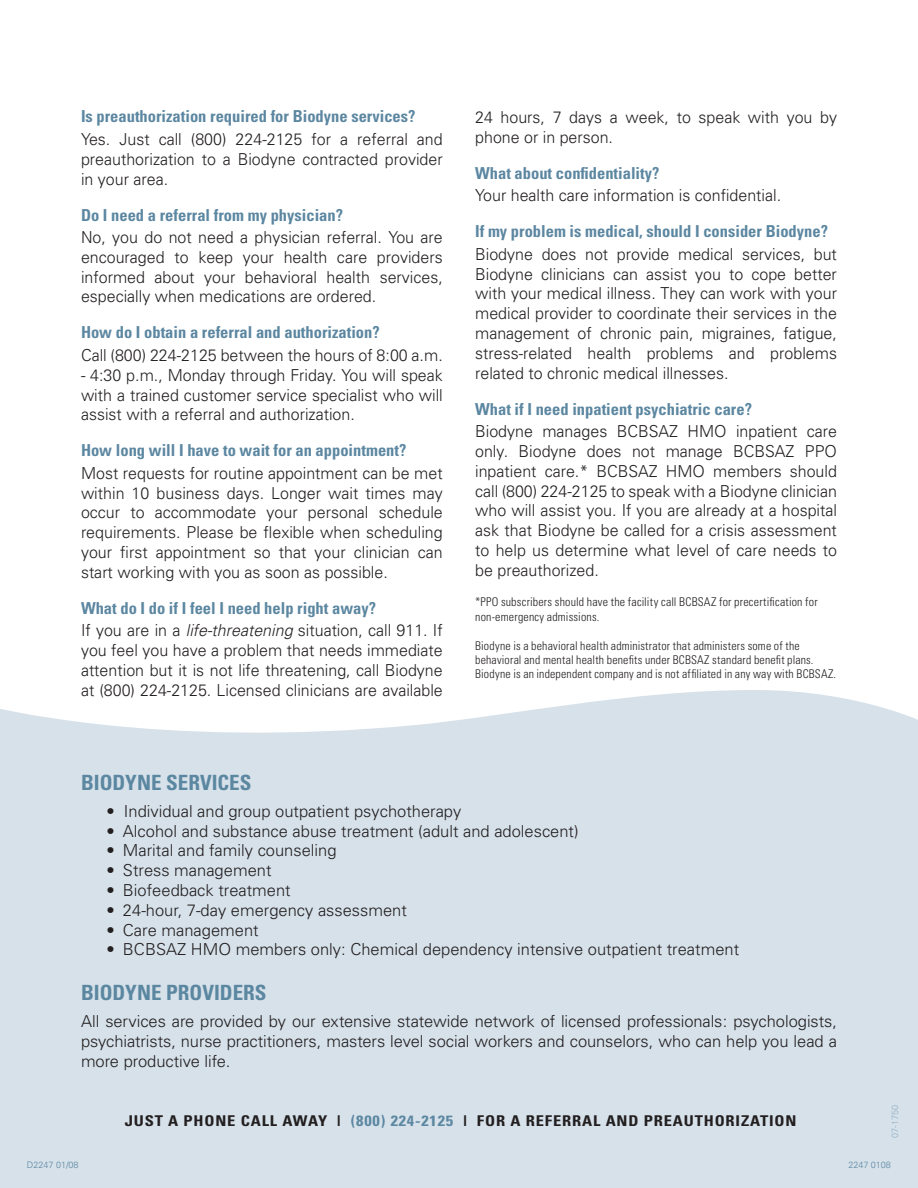
<style>
.page{position:relative;width:918px;height:1188px;background:#fff}
.page>*{position:absolute;margin:0;border:0;box-sizing:border-box;transform-origin:0 0}
.t1{font:700 condensed 21px "Univers";color:#5c87a1}
.t2{font:300 16.5px/19.8px "Univers";color:#231f20;text-align:justify}
.t3{font:700 condensed 16.5px/22.5px "Univers";color:#5c87a1}
.t4{font:700 condensed 14.85px "Univers";letter-spacing:.05em;color:#231f20;scale:1.11 1}
.t5{font:300 condensed 12px/14.4px "Univers";letter-spacing:.015em;color:#231f20}
.t6{font:300 9px "Univers";color:#5c87a1}
.t7{font:300 9px "Univers";color:#94b0c4}
.s1{font-weight:300;font-stretch:normal;color:#231f20}
.s2{font-weight:300;font-style:italic;font-stretch:normal;color:#231f20}
.s3{color:#5c87a1}
</style>
<div class="page">
<div style="left:0;top:690px;width:918px;height:498px;background:#d6e1ea"></div>
<p class="t3" style="left:81px;top:105px;width:336px">Is preauthorization required for Biodyne services?</p>
<p class="t2" style="left:81px;top:129px;width:363px">Yes. Just call (800) 224-2125 for a referral and preauthorization to a Biodyne contracted provider in your area.</p>
<p class="t3" style="left:81px;top:203px;width:264px">Do I need a referral from my physician?</p>
<p class="t2" style="left:81px;top:227px;width:363px">No, you do not need a physician referral. You are encouraged to keep your health care providers informed about your behavioral health services, especially when medications are ordered.</p>
<p class="t3" style="left:81px;top:321px;width:300px">How do I obtain a referral and authorization?</p>
<p class="t2" style="left:81px;top:345px;width:363px">Call (800) 224-2125 between the hours of 8:00 a.m.</p>
<p class="t2" style="left:81px;top:365px;width:363px">- 4:30 p.m., Monday through Friday. You will speak with a trained customer service specialist who will assist with a referral and authorization.</p>
<p class="t3" style="left:81px;top:439px;width:327px">How long will I have to wait for an appointment?</p>
<p class="t2" style="left:81px;top:463px;width:363px">Most requests for routine appointment can be met within 10 business days. Longer wait times may occur to accommodate your personal schedule requirements. Please be flexible when scheduling your first appointment so that your clinician can start working with you as soon as possible.</p>
<p class="t3" style="left:81px;top:596px;width:363px">What do I do if I feel I need help right away?<br><span class="s1">If you are in a</span> <span class="s2">life-threatening</span> <span class="s1">situation, call 911. If</span></p>
<p class="t2" style="left:81px;top:640px;width:363px">you feel you have a problem that needs immediate attention but it is not life threatening, call Biodyne at (800) 224-2125. Licensed clinicians are available</p>
<p class="t2" style="left:475px;top:107px;width:363px">24 hours, 7 days a week, to speak with you by phone or in person.</p>
<p class="t3" style="left:475px;top:161px;width:186px">What about confidentiality?</p>
<p class="t2" style="left:475px;top:186px;width:307px">Your health care information is confidential.</p>
<p class="t3" style="left:475px;top:220px;width:354px">If my problem is medical, should I consider Biodyne?</p>
<p class="t2" style="left:475px;top:244px;width:363px">Biodyne does not provide medical services, but Biodyne clinicians can assist you to cope better with your medical illness. They can work with your medical provider to coordinate their services in the management of chronic pain, migraines, fatigue, stress-related health problems and problems related to chronic medical illnesses.</p>
<p class="t3" style="left:475px;top:397px;width:278px">What if I need inpatient psychiatric care?</p>
<p class="t2" style="left:475px;top:421px;width:363px">Biodyne manages BCBSAZ HMO inpatient care only. Biodyne does not manage BCBSAZ PPO inpatient care.* BCBSAZ HMO members should call (800) 224-2125 to speak with a Biodyne clinician who will assist you. If you are already at a hospital ask that Biodyne be called for a crisis assessment to help us determine what level of care needs to be preauthorized.</p>
<p class="t5" style="left:475px;top:595px;width:344px">*PPO subscribers should have the facility call BCBSAZ for precertification for non-emergency admissions.</p>
<p class="t5" style="left:475px;top:638px;width:362px">Biodyne is a behavioral health administrator that administers some of the behavioral and mental health benefits under BCBSAZ standard benefit plans.<br>Biodyne is an independent company and is not affiliated in any way with BCBSAZ.</p>
<p class="t1" style="left:81px;top:770px;width:172px">BIODYNE SERVICES</p>
<p class="t2" style="left:106px;top:801px;width:356px">• Individual and group outpatient psychotherapy</p>
<p class="t2" style="left:106px;top:821px;width:474px">• Alcohol and substance abuse treatment (adult and adolescent)</p>
<p class="t2" style="left:106px;top:841px;width:232px">• Marital and family counseling</p>
<p class="t2" style="left:106px;top:860px;width:167px">• Stress management</p>
<p class="t2" style="left:106px;top:880px;width:186px">• Biofeedback treatment</p>
<p class="t2" style="left:106px;top:900px;width:302px">• 24-hour, 7-day emergency assessment</p>
<p class="t2" style="left:106px;top:920px;width:154px">• Care management</p>
<p class="t2" style="left:106px;top:940px;width:634px">• BCBSAZ HMO members only: Chemical dependency intensive outpatient treatment</p>
<p class="t1" style="left:81px;top:980px;width:187px">BIODYNE PROVIDERS</p>
<p class="t2" style="left:81px;top:1011px;width:758px">All services are provided by our extensive statewide network of licensed professionals: psychologists, psychiatrists, nurse practitioners, masters level social workers and counselors, who can help you lead a more productive life.</p>
<p class="t4" style="left:125px;top:1111px;width:18px">Just</p>
<p class="t4" style="left:168px;top:1111px;width:33px">a phone</p>
<p class="t4" style="left:241px;top:1111px;width:49px">call away</p>
<p class="t4" style="left:337px;top:1111px;width:205px">| <span class="s3">(800) 224-2125</span> | for a referra</p>
<p class="t4" style="left:593px;top:1111px;width:22px">l and</p>
<p class="t4" style="left:644px;top:1111px;width:19px">preauthori</p>
<p class="t4" style="left:741px;top:1111px;width:18px">zation</p>
<p class="t7" style="left:890px;top:1138px;width:34px;rotate:-90deg">07-1750</p>
<p class="t6" style="left:27px;top:1160px;width:53px">D2247 01/08</p>
<p class="t6" style="left:848px;top:1160px;width:44px">2247 0108</p>
</div>
